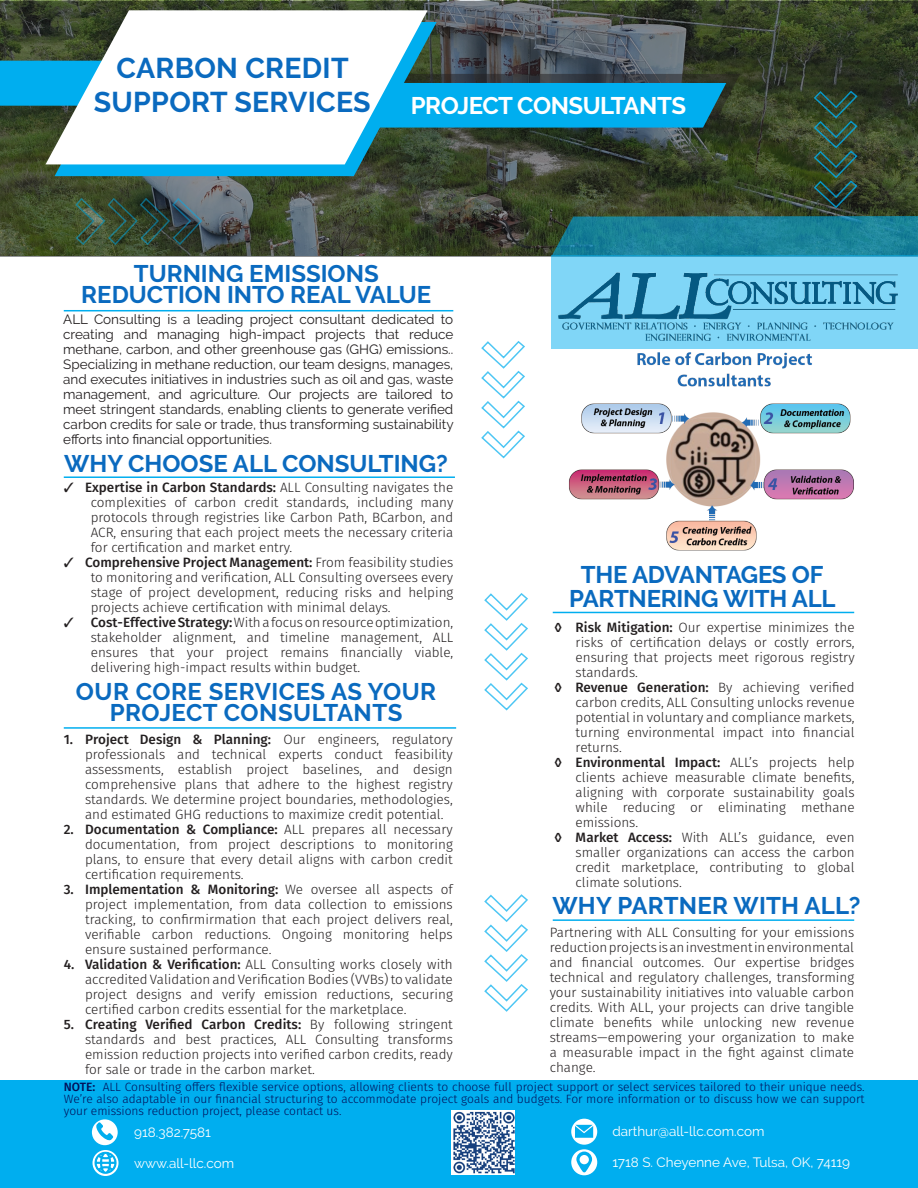
<style>
.page{position:relative;width:918px;height:1188px;background:#fff}
.page>*{position:absolute;margin:0;border:0;box-sizing:border-box;transform-origin:0 0}
.Title_01_Left{font:700 28.5px/34.2px "Raleway";letter-spacing:.01em;color:#0a6abf;text-align:center}
.Title_02_Left{font:700 24px/24px "Raleway";color:#0a6abf;text-align:center}
.Title_02_Left-2{font:700 24px/21px "Raleway";letter-spacing:.02em;color:#0a6abf;text-align:center}
.Paragraph{font:700 24px/21px "Raleway";color:#0a6abf;text-align:center}
.Title_01_Left-2{font:700 24px "Raleway";letter-spacing:-.02em;color:#fff}
.t1{font:300 13.5px/15px "Fira Sans";color:#231f20;text-align:justify}
.t2{font:13.5px/15px "Raleway";color:#231f20;text-align:justify}
.t3{font:13.5px "Raleway";color:#fff}
.t4{font:300 12px/12px "Fira Sans";color:#031059;text-align:justify}
.s1{font-weight:500}
</style>
<div class="page">
<img style="left:569px;top:352px;width:285px;height:199px">
<img style="left:0;top:0;width:918px;height:255px">
<svg style="left:813px;top:90px;width:46px;height:119px"></svg>
<svg style="left:481px;top:341px;width:44px;height:118px"></svg>
<svg style="left:484px;top:593px;width:44px;height:118px"></svg>
<svg style="left:484px;top:894px;width:44px;height:118px"></svg>
<img style="left:74px;top:197px;width:129px;height:49px">
<div style="left:0;top:1080px;width:918px;height:108px;background:#00aeef"></div>
<div style="left:551px;top:255px;width:367px;height:94px;background:#80d6f7"></div>
<svg style="left:0;top:61px;width:740px;height:67px"></svg>
<svg style="left:55px;top:22px;width:382px;height:154px;fill:#00aeef"></svg>
<svg style="left:46px;top:10px;width:382px;height:154px"></svg>
<svg style="left:551px;top:216px;width:367px;height:40px"></svg>
<img style="left:559px;top:272px;width:338px;height:69px">
<hr style="left:64px;top:310px;width:389px;height:1px;background:#00aeef">
<hr style="left:64px;top:727px;width:392px;height:2px;background:#00aeef">
<hr style="left:553px;top:919px;width:301px;height:2px;background:#00aeef">
<hr style="left:553px;top:612px;width:301px;height:1px;background:#00aeef">
<hr style="left:64px;top:476px;width:391px;height:2px;background:#00aeef">
<img style="left:452px;top:1111px;width:63px;height:63px">
<svg style="left:93px;top:1150px;width:26px;height:26px"></svg>
<svg style="left:95px;top:1152px;width:21px;height:22px"></svg>
<svg style="left:92px;top:1119px;width:26px;height:26px"></svg>
<svg style="left:96px;top:1122px;width:17px;height:18px"></svg>
<svg style="left:571px;top:1149px;width:26px;height:26px"></svg>
<svg style="left:576px;top:1152px;width:16px;height:20px"></svg>
<svg style="left:571px;top:1119px;width:26px;height:26px"></svg>
<svg style="left:575px;top:1125px;width:18px;height:13px"></svg>
<p class="Title_01_Left" style="left:94px;top:51px;width:278px">CARBON CREDIT<br>SUPPORT SERVICES</p>
<p class="Title_01_Left-2" style="left:411px;top:92px;width:277px">PROJECT CONSULTANTS</p>
<p class="Paragraph" style="left:81px;top:263px;width:352px">TURNING EMISSIONS<br>REDUCTION INTO REAL VALUE</p>
<p class="t2" style="left:63px;top:312px;width:392px">ALL Consulting is a leading project consultant dedicated to creating and managing high-impact projects that reduce methane, carbon, and other greenhouse gas (GHG) emissions..<br>Specializing in methane reduction, our team designs, manages, and executes initiatives in industries such as oil and gas, waste management, and agriculture. Our projects are tailored to meet stringent standards, enabling clients to generate verified carbon credits for sale or trade, thus transforming sustainability efforts into financial opportunities.</p>
<p class="Title_02_Left" style="left:64px;top:451px;width:385px">WHY CHOOSE ALL CONSULTING?</p>
<p class="t1" style="left:91px;top:480px;width:364px;text-indent:-27px">✓ <span class="s1">Expertise in Carbon Standards:</span> ALL Consulting navigates the complexities of carbon credit standards, including many protocols through registries like Carbon Path, BCarbon, and ACR, ensuring that each project meets the necessary criteria for certification and market entry.</p>
<p class="t1" style="left:91px;top:555px;width:364px;text-indent:-27px">✓ <span class="s1">Comprehensive Project Management:</span> From feasibility studies to monitoring and verification, ALL Consulting oversees every stage of project development, reducing risks and helping projects achieve certification with minimal delays.</p>
<p class="t1" style="left:91px;top:615px;width:364px;text-indent:-27px">✓ <span class="s1">Cost-Effective Strategy:</span> With a focus on resource optimization, stakeholder alignment, and timeline management, ALL ensures that your project remains financially viable, delivering high-impact results within budget.</p>
<p class="Title_02_Left-2" style="left:76px;top:681px;width:362px">OUR CORE SERVICES AS YOUR<br>PROJECT CONSULTANTS</p>
<p class="t1" style="left:85px;top:732px;width:369px;text-indent:-21px"><span class="s1">1. Project Design &amp; Planning:</span> Our engineers, regulatory professionals and technical experts conduct feasibility assessments, establish project baselines, and design comprehensive plans that adhere to the highest registry standards. We determine project boundaries, methodologies, and estimated GHG reductions to maximize credit potential.</p>
<p class="t1" style="left:85px;top:822px;width:369px;text-indent:-21px"><span class="s1">2. Documentation &amp; Compliance:</span> ALL prepares all necessary documentation, from project descriptions to monitoring plans, to ensure that every detail aligns with carbon credit certification requirements.</p>
<p class="t1" style="left:85px;top:882px;width:369px;text-indent:-21px"><span class="s1">3. Implementation &amp; Monitoring:</span> We oversee all aspects of project implementation, from data collection to emissions tracking, to confirmirmation that each project delivers real, verifiable carbon reductions. Ongoing monitoring helps ensure sustained performance.</p>
<p class="t1" style="left:85px;top:957px;width:369px;text-indent:-21px"><span class="s1">4. Validation &amp; Verification:</span> ALL Consulting works closely with accredited Validation and Verification Bodies (VVBs) to validate project designs and verify emission reductions, securing certified carbon credits essential for the marketplace.</p>
<p class="t1" style="left:85px;top:1017px;width:369px;text-indent:-21px"><span class="s1">5. Creating Verified Carbon Credits:</span> By following stringent standards and best practices, ALL Consulting transforms emission reduction projects into verified carbon credits, ready for sale or trade in the carbon market.</p>
<p class="Title_02_Left" style="left:569px;top:562px;width:268px">THE ADVANTAGES OF<br>PARTNERING WITH ALL</p>
<p class="t1" style="left:576px;top:619px;width:281px;text-indent:-21px"><span class="s1">◊ Risk Mitigation:</span> Our expertise minimizes the risks of certification delays or costly errors, ensuring that projects meet rigorous registry standards.</p>
<p class="t1" style="left:576px;top:679px;width:281px;text-indent:-21px"><span class="s1">◊ Revenue Generation:</span> By achieving verified carbon credits, ALL Consulting unlocks revenue potential in voluntary and compliance markets, turning environmental impact into financial returns.</p>
<p class="t1" style="left:576px;top:754px;width:281px;text-indent:-21px"><span class="s1">◊ Environmental Impact:</span> ALL’s projects help clients achieve measurable climate benefits, aligning with corporate sustainability goals while reducing or eliminating methane emissions.</p>
<p class="t1" style="left:576px;top:829px;width:281px;text-indent:-21px"><span class="s1">◊ Market Access:</span> With ALL’s guidance, even smaller organizations can access the carbon credit marketplace, contributing to global climate solutions.</p>
<p class="Title_02_Left" style="left:552px;top:894px;width:309px">WHY PARTNER WITH ALL?</p>
<p class="t1" style="left:550px;top:925px;width:306px">Partnering with ALL Consulting for your emissions reduction projects is an investment in environmental and financial outcomes. Our expertise bridges technical and regulatory challenges, transforming your sustainability initiatives into valuable carbon credits. With ALL, your projects can drive tangible climate benefits while unlocking new revenue streams—empowering your organization to make a measurable impact in the fight against climate change.</p>
<p class="t4" style="left:64px;top:1081px;width:803px"><span class="s1">NOTE:</span> ALL Consulting offers flexible service options, allowing clients to choose full project support or select services tailored to their unique needs.<br>We’re also adaptable in our financial structuring to accommodate project goals and budgets. For more information or to discuss how we can support your emissions reduction project, please contact us.</p>
<p class="t3" style="left:134px;top:1125px;width:78px">918.382.7581</p>
<p class="t3" style="left:612px;top:1124px;width:154px">darthur@all-llc.com.com</p>
<p class="t3" style="left:134px;top:1155px;width:102px">www.all-llc.com</p>
<p class="t3" style="left:612px;top:1155px;width:239px">1718 S. Cheyenne Ave, Tulsa, OK, 74119</p>
</div>
